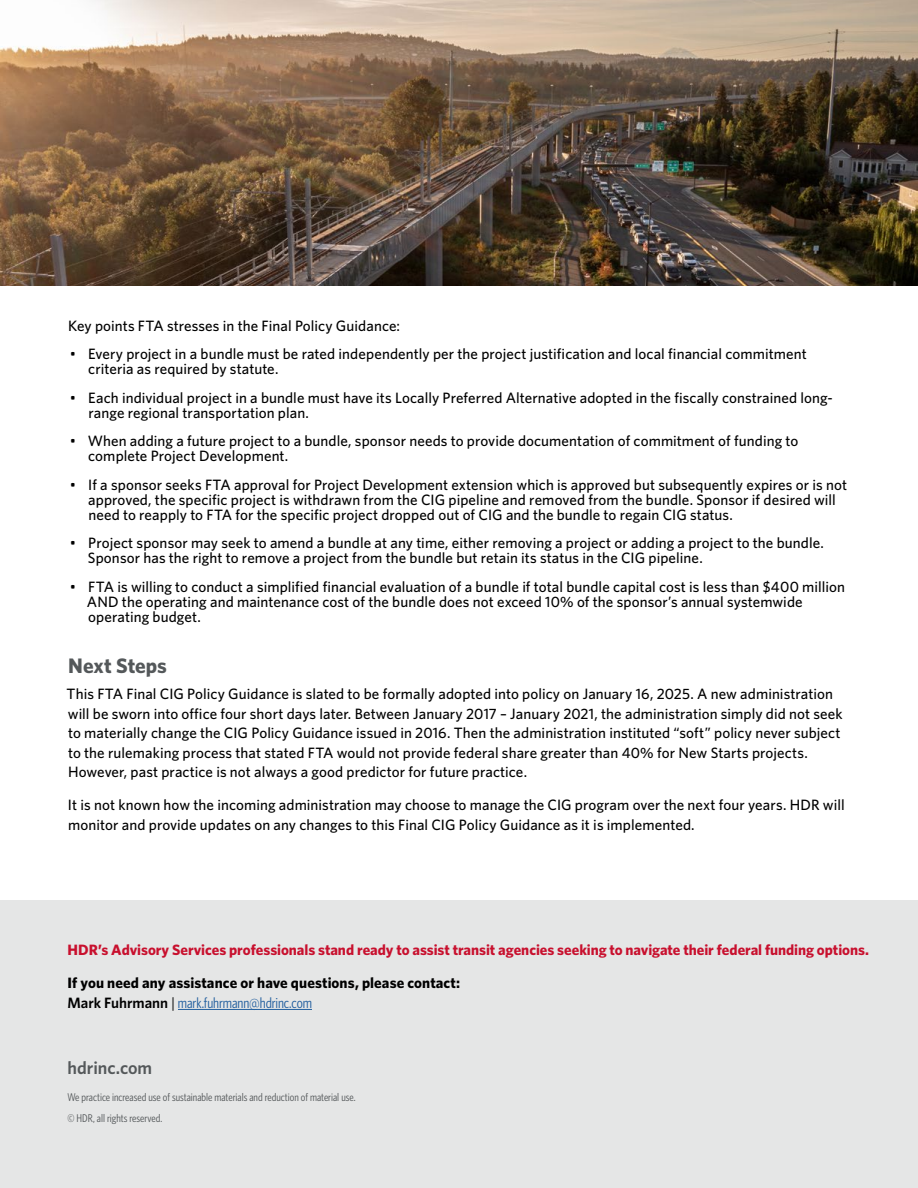
<style>
.page{position:relative;width:918px;height:1188px;background:#fff}
.page>*{position:absolute;margin:0;border:0;box-sizing:border-box;transform-origin:0 0}
.t1{font:700 21px "Whitney";letter-spacing:-.005em;color:#54585a}
.t2{font:600 18px "Whitney";color:#54585a}
.t3{font:500 15px/15px "Whitney";letter-spacing:.005em;color:#000}
.t4{font:700 15px "Whitney";letter-spacing:-.005em;color:#c8102e}
.t5{font:700 15px "Whitney";letter-spacing:.005em;color:#000}
.t6{font:15px "Whitney Condensed";letter-spacing:-.005em;color:#215e9e}
.t7{font:11.25px/20.2px "Whitney Condensed";color:#54585a}
.s1{font-weight:400}
.s2{font-family:"Whitney";font-weight:600;color:#000}
.s3{font-family:"Whitney";font-style:italic;color:#000}
</style>
<div class="page">
<img style="left:0;top:0;width:918px;height:285px">
<div style="left:0;top:901px;width:918px;height:287px;background:#e5e6e6"></div>
<hr style="left:178px;top:1009px;width:134px;height:1px;background:#215e9e">
<p class="t3" style="left:68px;top:318px;width:334px">Key points FTA stresses in the Final Policy Guidance:</p>
<p class="t3" style="left:88px;top:346px;width:720px;text-indent:-19px"><span class="s1">•</span> Every project in a bundle must be rated independently per the project justification and local financial commitment criteria as required by statute.</p>
<p class="t3" style="left:88px;top:390px;width:746px;text-indent:-19px"><span class="s1">•</span> Each individual project in a bundle must have its Locally Preferred Alternative adopted in the fiscally constrained long&shy;range regional transportation plan.</p>
<p class="t3" style="left:88px;top:433px;width:712px;text-indent:-19px"><span class="s1">•</span> When adding a future project to a bundle, sponsor needs to provide documentation of commitment of funding to complete Project Development.</p>
<p class="t3" style="left:88px;top:477px;width:760px;text-indent:-19px"><span class="s1">•</span> If a sponsor seeks FTA approval for Project Development extension which is approved but subsequently expires or is not approved, the specific project is withdrawn from the CIG pipeline and removed from the bundle. Sponsor if desired will need to reapply to FTA for the specific project dropped out of CIG and the bundle to regain CIG status.</p>
<p class="t3" style="left:88px;top:535px;width:738px;text-indent:-18px"><span class="s1">•</span> Project sponsor may seek to amend a bundle at any time, either removing a project or adding a project to the bundle.<br>Sponsor has the right to remove a project from the bundle but retain its status in the CIG pipeline.</p>
<p class="t3" style="left:87px;top:579px;width:760px;text-indent:-17px"><span class="s1">•</span> FTA is willing to conduct a simplified financial evaluation of a bundle if total bundle capital cost is less than $400 million<br>AND the operating and maintenance cost of the bundle does not exceed 10% of the sponsor’s annual systemwide operating budget.</p>
<h1 class="t1" style="left:68px;top:651px;width:100px">Next Steps</h1>
<p class="t3" style="left:67px;top:684px;width:778px;line-height:19.5px">This FTA Final CIG Policy Guidance is slated to be formally adopted into policy on January 16, 2025. A new administration will be sworn into office four short days later. Between January 2017 – January 2021, the administration simply did not seek to materially change the CIG Policy Guidance issued in 2016. Then the administration instituted “soft” policy never subject to the rulemaking process that stated FTA would not provide federal share greater than 40% for New Starts projects.<br>However, past practice is not always a good predictor for future practice.</p>
<p class="t3" style="left:68px;top:795px;width:778px;line-height:19.5px">It is not known how the incoming administration may choose to manage the CIG program over the next four years. HDR will monitor and provide updates on any changes to this Final CIG Policy Guidance as it is implemented.</p>
<p class="t4" style="left:68px;top:940px;width:803px">HDR’s Advisory Services professionals stand ready to assist transit agencies seeking to navigate their federal funding options.</p>
<p class="t5" style="left:68px;top:973px;width:394px">If you need any assistance or have questions, please contact:</p>
<p class="t6" style="left:68px;top:994px;width:246px"><span class="s2">Mark Fuhrmann</span> <span class="s3">|</span> mark.fuhrmann@hdrinc.com</p>
<p class="t2" style="left:68px;top:1056px;width:86px">hdrinc.com</p>
<p class="t7" style="left:68px;top:1087px;width:290px">We practice increased use of sustainable materials and reduction of material use. © HDR, all rights reserved.</p>
</div>
